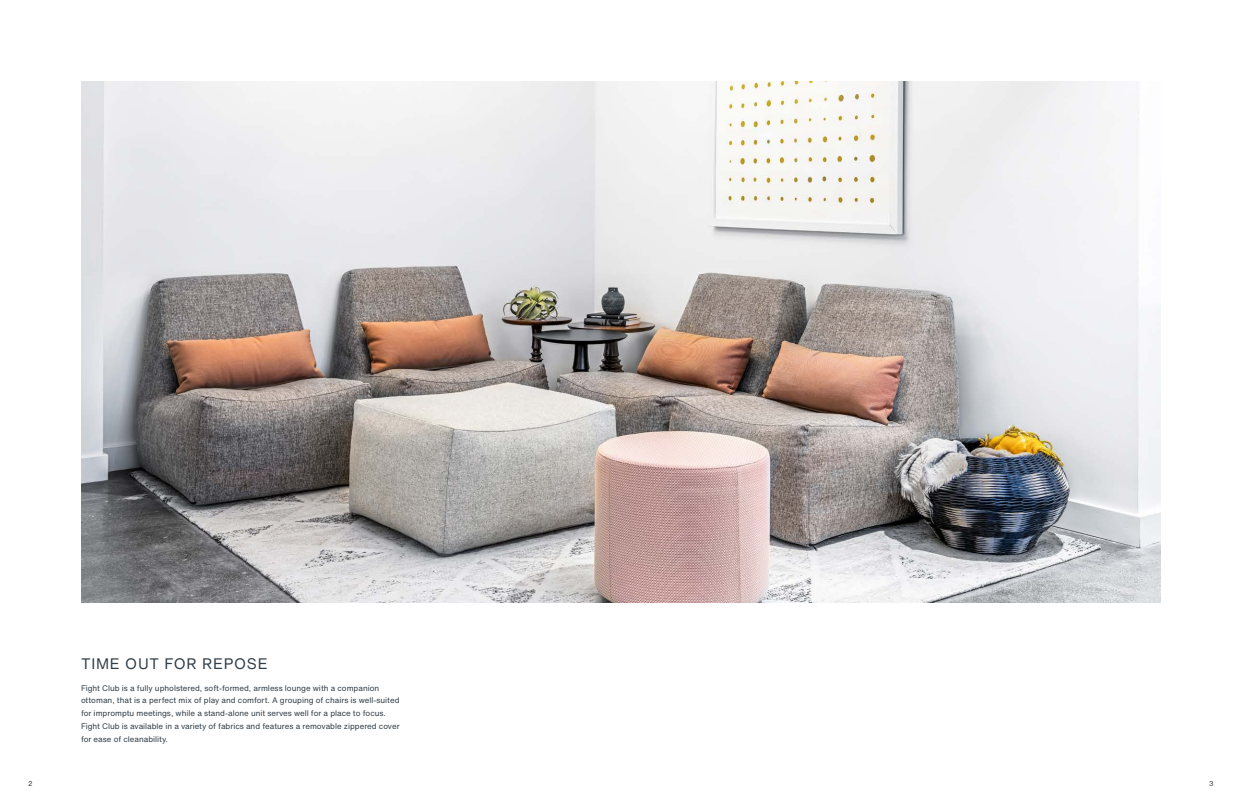
<style>
.page{position:relative;width:1242px;height:810px;background:#fff}
.page>*{position:absolute;margin:0;border:0;box-sizing:border-box;transform-origin:0 0}
.Main_Copy__Text__8_1{font:15px "Helvetica Now Text";letter-spacing:.05em;color:#313e48}
.Main_Copy__Text__8_1-2{font:8px/12.8px "Helvetica Now Text";color:#313e48}
.Page_Number__Flush_L{font:7px "Helvetica Now Text";color:#313e48}
.Page_Number__Flush_R{font:7px "Helvetica Now Text";color:#313e48}
</style>
<div class="page">
<img style="left:81px;top:81px;width:1080px;height:522px">
<p class="Main_Copy__Text__8_1" style="left:81px;top:652px;width:188px">TIME OUT FOR REPOSE</p>
<p class="Main_Copy__Text__8_1-2" style="left:81px;top:681px;width:320px">Fight Club is a fully upholstered, soft-formed, armless lounge with a companion ottoman, that is a perfect mix of play and comfort. A grouping of chairs is well-suited for impromptu meetings, while a stand-alone unit serves well for a place to focus.<br>Fight Club is available in a variety of fabrics and features a removable zippered cover for ease of cleanability.</p>
<p class="Page_Number__Flush_L" style="left:28px;top:778px;width:6px">2</p>
<p class="Page_Number__Flush_R" style="left:1209px;top:778px;width:6px">3</p>
</div>
